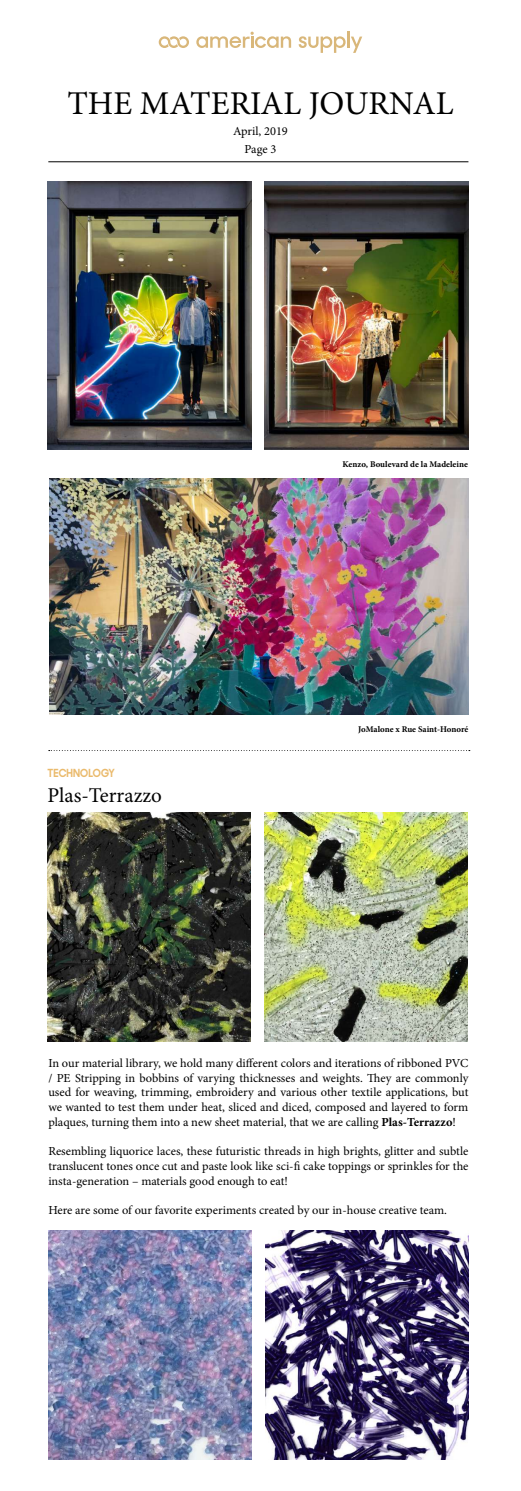
<style>
.page{position:relative;width:521px;height:1491px;background:#fff}
.page>*{position:absolute;margin:0;border:0;box-sizing:border-box;transform-origin:0 0}
.t1{font:33.25px "Minion Pro";color:#000}
.t2{font:21px "Minion Pro";color:#000}
.t3{font:12.25px/14.7px "Minion Pro";color:#000;text-align:justify}
.t4{font:700 11.11px "Sharp Sans Display No 2";letter-spacing:.01em;color:#eaba6c;scale:.92 1}
.t5{font:700 8.75px "Minion Pro";color:#000}
.s1{font-weight:700}
</style>
<div class="page">
<svg style="left:196px;top:32px;width:95px;height:16px"></svg>
<hr style="left:347px;top:31px;width:3px;height:17px;background:#d9b77a">
<svg style="left:299px;top:36px;width:63px;height:17px"></svg>
<svg style="left:159px;top:36px;width:30px;height:12px"></svg>
<hr style="left:48px;top:161px;width:420px;height:1px;background:#000">
<img style="left:48px;top:1231px;width:203px;height:229px">
<img style="left:48px;top:182px;width:203px;height:268px">
<img style="left:49px;top:478px;width:419px;height:236px">
<img style="left:265px;top:182px;width:203px;height:268px">
<img style="left:266px;top:1231px;width:202px;height:229px">
<img style="left:47px;top:813px;width:203px;height:229px">
<img style="left:265px;top:813px;width:202px;height:229px">
<svg style="left:49px;top:750px;width:421px;height:1px"></svg>
<h1 class="t1" style="left:67px;top:81px;width:388px">THE MATERIAL JOURNAL</h1>
<p class="t3" style="left:233px;top:124px;width:56px">April, 2019</p>
<p class="t3" style="left:245px;top:141px;width:33px">Page 3</p>
<p class="t4" style="left:47px;top:764px;width:75px">TECHNOLOGY</p>
<h2 class="t2" style="left:47px;top:781px;width:116px">Plas-Terrazzo</h2>
<p class="t5" style="left:342px;top:458px;width:127px">Kenzo, Boulevard de la Madeleine</p>
<p class="t5" style="left:358px;top:723px;width:112px">JoMalone x Rue Saint-Honoré</p>
<p class="t3" style="left:48px;top:1056px;width:422px">In our material library, we hold many different colors and iterations of ribboned PVC / PE Stripping in bobbins of varying thicknesses and weights. They are commonly used for weaving, trimming, embroidery and various other textile applications, but we wanted to test them under heat, sliced and diced, composed and layered to form plaques, turning them into a new sheet material, that we are calling <span class="s1">Plas-Terrazzo</span>!</p>
<p class="t3" style="left:48px;top:1144px;width:422px">Resembling liquorice laces, these futuristic threads in high brights, glitter and subtle translucent tones once cut and paste look like sci-fi cake toppings or sprinkles for the insta-generation – materials good enough to eat!</p>
<p class="t3" style="left:48px;top:1203px;width:400px">Here are some of our favorite experiments created by our in-house creative team.</p>
</div>
